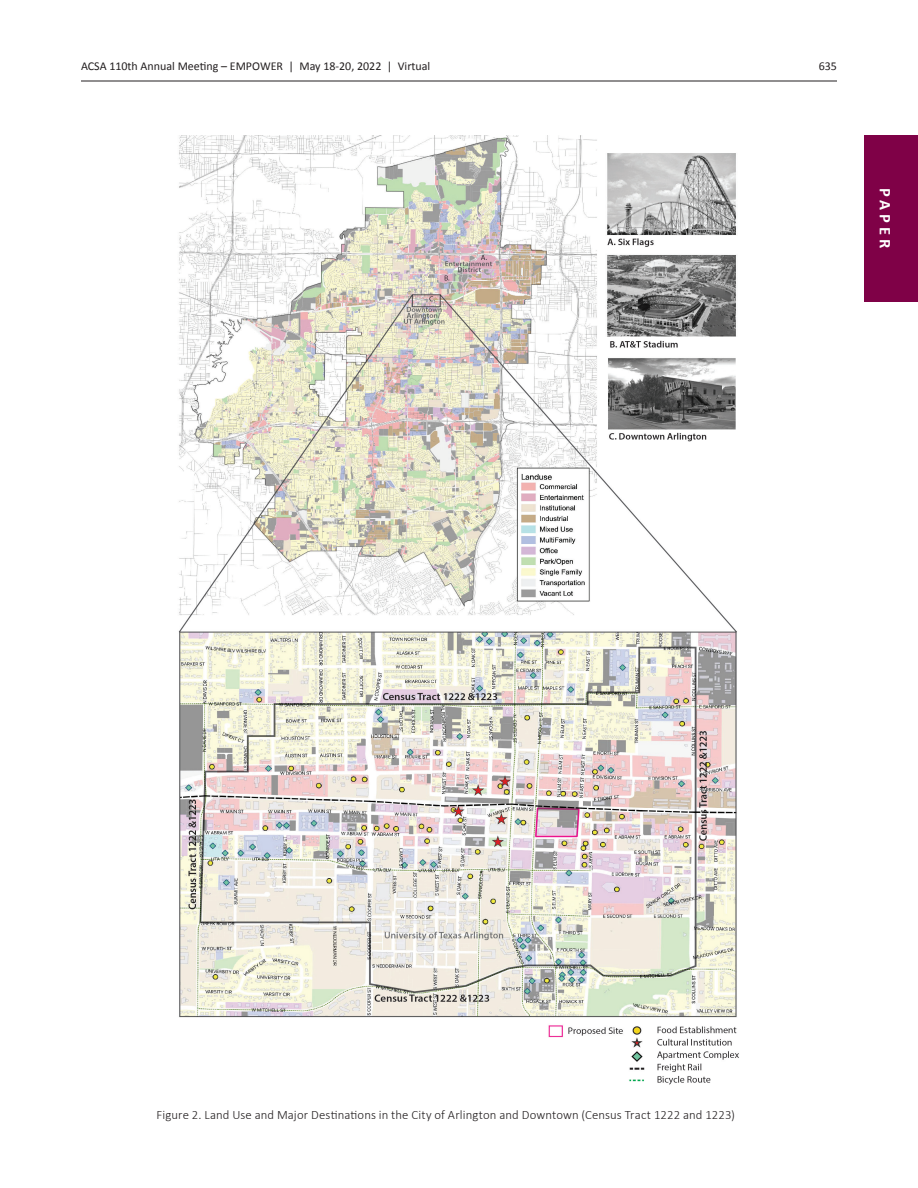
<style>
.page{position:relative;width:918px;height:1188px;background:#fff}
.page>*{position:absolute;margin:0;border:0;box-sizing:border-box;transform-origin:0 0}
.t1{font:700 16.5px "Calibri";letter-spacing:.235em;color:#fff}
._07_Caption_Text{font:300 12.75px "Calibri";letter-spacing:.01em;color:#231f20}
.t2{font:12px "Calibri";color:#231f20}
</style>
<div class="page">
<hr style="left:81px;top:81px;width:756px;height:1px;background:#231f20">
<div style="left:864px;top:135px;width:54px;height:166px;background:#7f0147"></div>
<img style="left:178px;top:135px;width:561px;height:950px">
<p class="t2" style="left:81px;top:57px;width:351px">ACSA 110th Annual Meeting – EMPOWER | May 18-20, 2022 | Virtual</p>
<p class="t2" style="left:819px;top:57px;width:20px">635</p>
<p class="t1" style="left:897px;top:188px;width:61px;rotate:90deg">PAPER</p>
<p class="_07_Caption_Text" style="left:157px;top:1107px;width:580px">Figure 2. Land Use and Major Destinations in the City of Arlington and Downtown (Census Tract 1222 and 1223)</p>
</div>
